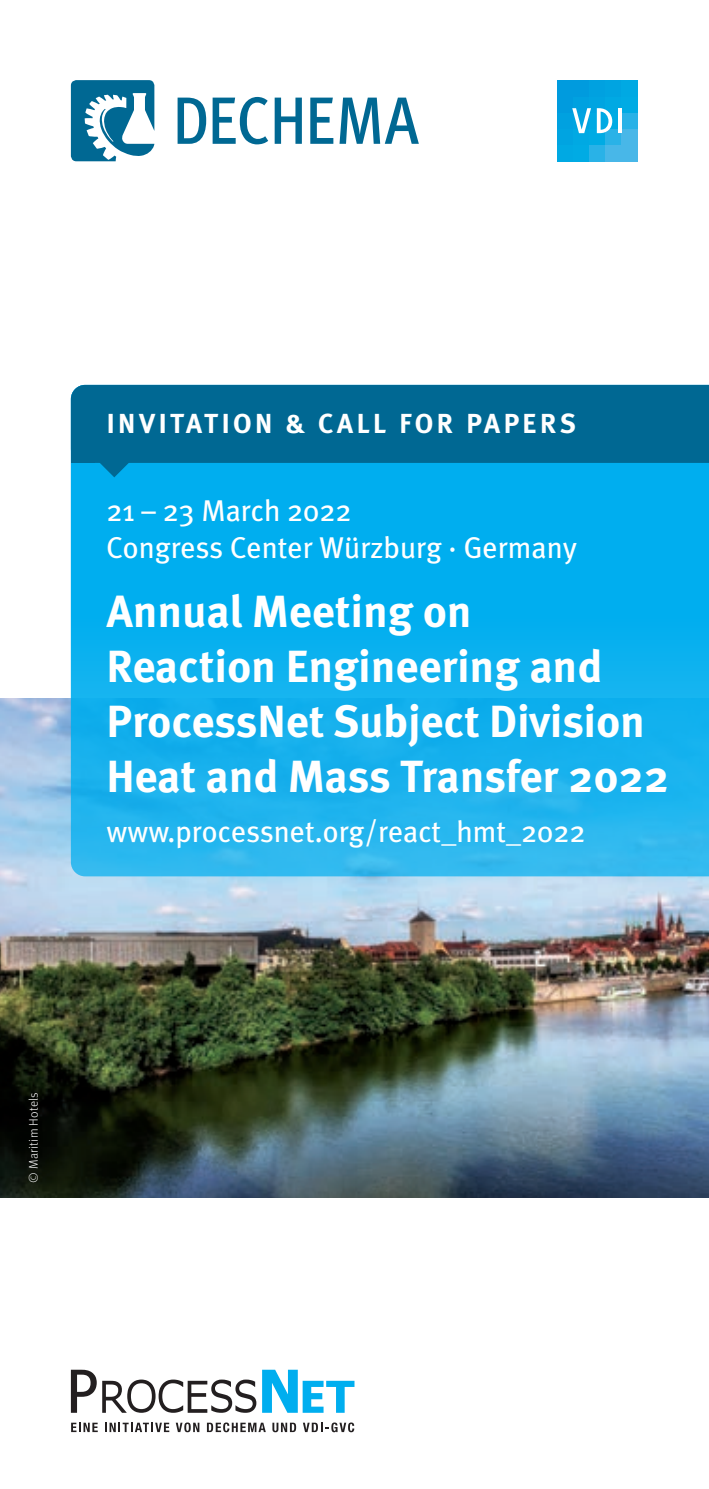
<style>
.page{position:relative;width:709px;height:1489px;background:#fff}
.page>*{position:absolute;margin:0;border:0;box-sizing:border-box;transform-origin:0 0}
.t1{font:700 45px/55px "Meta Pro";letter-spacing:-.005em;color:#fff}
.t2{font:30px/37.5px "Meta Plus";color:#fff}
.t3{font:700 27.5px "Meta Plus";letter-spacing:.11em;color:#fff}
.t4{font:300 12.5px "Meta Pro";letter-spacing:.025em;color:#fff}
</style>
<div class="page">
<img style="left:0;top:698px;width:709px;height:499px">
<svg style="left:71px;top:463px;width:638px;height:413px;background:#0fb0ee"></svg>
<div style="left:71px;top:385px;width:638px;height:78px;background:#006893"></div>
<div style="left:71px;top:417px;width:23px;height:46px;background:#006893"></div>
<svg style="left:99px;top:447px;width:30px;height:30px"></svg>
<svg style="left:71px;top:80px;width:83px;height:81px"></svg>
<svg style="left:275px;top:98px;width:27px;height:46px"></svg>
<svg style="left:310px;top:98px;width:23px;height:46px"></svg>
<svg style="left:339px;top:98px;width:80px;height:46px"></svg>
<svg style="left:213px;top:97px;width:55px;height:47px"></svg>
<svg style="left:178px;top:98px;width:28px;height:46px"></svg>
<div style="left:557px;top:145px;width:16px;height:16px;background:#00a9e3"></div>
<div style="left:573px;top:145px;width:16px;height:16px;background:#00abe4"></div>
<div style="left:589px;top:145px;width:16px;height:16px;background:#29b2e7"></div>
<div style="left:605px;top:145px;width:16px;height:16px;background:#48b7e8"></div>
<div style="left:621px;top:145px;width:17px;height:16px;background:#48b7e8"></div>
<div style="left:557px;top:129px;width:16px;height:16px;background:#00a4e1"></div>
<div style="left:573px;top:129px;width:16px;height:16px;background:#00a9e3"></div>
<div style="left:589px;top:129px;width:16px;height:16px;background:#00abe4"></div>
<div style="left:605px;top:129px;width:16px;height:16px;background:#29b2e7"></div>
<div style="left:621px;top:129px;width:17px;height:16px;background:#48b7e8"></div>
<div style="left:557px;top:113px;width:16px;height:16px;background:#00a1e0"></div>
<svg style="left:591px;top:113px;width:6px;height:16px"></svg>
<div style="left:605px;top:113px;width:16px;height:16px;background:#00abe4"></div>
<div style="left:621px;top:113px;width:17px;height:16px;background:#29b2e7"></div>
<div style="left:557px;top:96px;width:16px;height:17px;background:#009bde"></div>
<div style="left:573px;top:96px;width:16px;height:17px;background:#00a1e0"></div>
<div style="left:589px;top:96px;width:16px;height:17px;background:#00a4e1"></div>
<div style="left:605px;top:96px;width:16px;height:17px;background:#00a9e3"></div>
<div style="left:621px;top:96px;width:17px;height:17px;background:#00abe4"></div>
<div style="left:557px;top:80px;width:16px;height:16px;background:#009bde"></div>
<div style="left:573px;top:80px;width:16px;height:16px;background:#009bde"></div>
<div style="left:589px;top:80px;width:16px;height:16px;background:#00a1e0"></div>
<div style="left:605px;top:80px;width:16px;height:16px;background:#00a4e1"></div>
<svg style="left:572px;top:108px;width:19px;height:25px"></svg>
<svg style="left:597px;top:108px;width:15px;height:25px"></svg>
<hr style="left:618px;top:108px;width:4px;height:25px;background:#fff">
<div style="left:621px;top:80px;width:17px;height:16px;background:#00a9e3"></div>
<svg style="left:71px;top:1369px;width:185px;height:43px"></svg>
<svg style="left:262px;top:1369px;width:92px;height:43px"></svg>
<svg style="left:71px;top:1422px;width:27px;height:9px"></svg>
<svg style="left:105px;top:1422px;width:64px;height:9px"></svg>
<svg style="left:176px;top:1422px;width:23px;height:9px"></svg>
<svg style="left:207px;top:1422px;width:59px;height:9px"></svg>
<svg style="left:272px;top:1422px;width:24px;height:9px"></svg>
<svg style="left:303px;top:1422px;width:51px;height:9px"></svg>
<p class="t3" style="left:106px;top:408px;width:471px">INVITATION &amp; CALL FOR PAPERS</p>
<p class="t2" style="left:106px;top:491px;width:472px">21 – 23 March 2022<br>Congress Center Würzburg · Germany</p>
<p class="t1" style="left:106px;top:581px;width:564px">Annual Meeting on<br>Reaction Engineering and<br>ProcessNet Subject Division<br>Heat and Mass Transfer 2022</p>
<p class="t2" style="left:106px;top:812px;width:481px">www.processnet.org/react_hmt_2022</p>
<p class="t4" style="left:24px;top:1182px;width:92px;rotate:-90deg">© Maritim Hotels</p>
</div>
